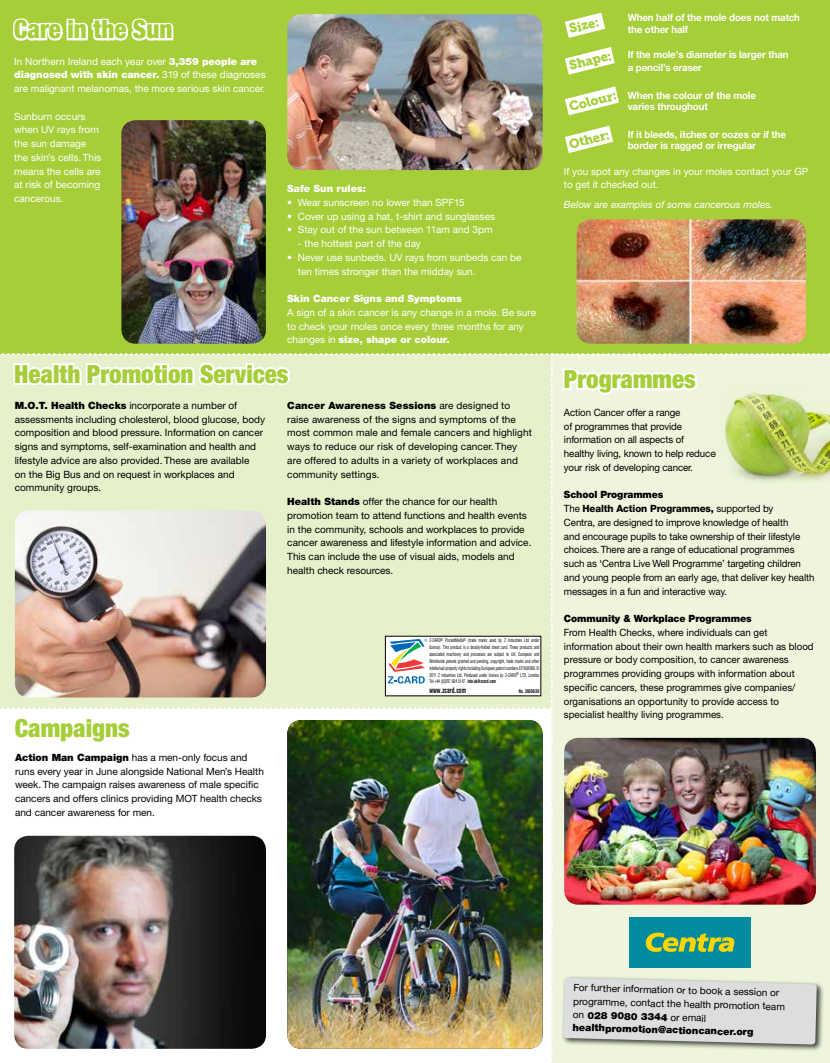
<style>
.page{position:relative;width:830px;height:1063px;background:#fff}
.page>*{position:absolute;margin:0;border:0;box-sizing:border-box;transform-origin:0 0}
.t1{font:900 condensed 25px "Helvetica Neue LT Std";color:#a6ce39}
.t2{font:900 condensed 25px "Helvetica Neue";color:#a6ce39}
.t3{font:13.12px "Museo Slab 900";color:#a6ce39}
.t4{font:10px/13.8px "Helvetica Neue CE";color:#000}
.t5{font:10px/13.8px "Helvetica Neue CE";color:#fff}
.t6{font:700 10px/11.2px "Helvetica Neue CE";letter-spacing:-.01em;color:#fff}
.t7{font:900 10px "Helvetica Neue CE";color:#fff}
.t8{font:italic 10px "Helvetica Neue CE";color:#fff}
.t9{font:900 10px "Helvetica Neue CE";letter-spacing:-.01em;color:#000}
.t10{font:700 condensed 7.5px "Helvetica";color:#000;scale:.75 1}
.t11{font:condensed 5px/6.9px "Helvetica";letter-spacing:-.015em;color:#000;text-align:justify;scale:.75 1}
.t12{font:700 condensed 5px "Helvetica";color:#000;scale:.75 1}
.s1{font-weight:900}
.s2{font-weight:700}
.s3{font-weight:800}
</style>
<div class="page">
<div style="left:0;top:0;width:829px;height:354px;background:#a6ce39"></div>
<svg style="left:12px;top:18px;width:162px;height:23px"></svg>
<img style="left:287px;top:14px;width:255px;height:156px">
<img style="left:121px;top:120px;width:145px;height:206px">
<img style="left:0;top:326px;width:830px;height:737px">
<svg style="left:565px;top:13px;width:40px;height:25px"></svg>
<svg style="left:565px;top:47px;width:49px;height:28px"></svg>
<svg style="left:565px;top:86px;width:53px;height:29px"></svg>
<svg style="left:565px;top:126px;width:48px;height:27px"></svg>
<img style="left:576px;top:219px;width:229px;height:125px">
<img style="left:15px;top:511px;width:251px;height:186px">
<h1 class="t2" style="left:14px;top:9px;width:160px">Care in the Sun</h1>
<p class="t5" style="left:14px;top:54px;width:253px">In Northern Ireland each year over <span class="s1">3,359 people are diagnosed with skin cancer.</span> 319 of these diagnoses are malignant melanomas, the more serious skin cancer.</p>
<p class="t5" style="left:14px;top:109px;width:88px">Sunburn occurs when UV rays from the sun damage the skin’s cells. This means the cells are at risk of becoming cancerous.</p>
<p class="t7" style="left:287px;top:182px;width:80px">Safe Sun rules:</p>
<p class="t5" style="left:287px;top:196px;width:179px">• Wear sunscreen no lower than SPF15</p>
<p class="t5" style="left:287px;top:209px;width:209px">• Cover up using a hat, t-shirt and sunglasses</p>
<p class="t5" style="left:287px;top:223px;width:207px">• Stay out of the sun between 11am and 3pm</p>
<p class="t5" style="left:298px;top:237px;width:124px">- the hottest part of the day</p>
<p class="t5" style="left:298px;top:251px;width:225px;text-indent:-11px">• Never use sunbeds. UV rays from sunbeds can be ten times stronger than the midday sun.</p>
<p class="t7" style="left:287px;top:292px;width:176px">Skin Cancer Signs and Symptoms</p>
<p class="t5" style="left:287px;top:306px;width:250px">A sign of a skin cancer is any change in a mole. Be sure to check your moles once every three months for any changes in <span class="s1">size, shape or colour.</span></p>
<h1 class="t1" style="left:14px;top:359px;width:276px">Health Promotion Services</h1>
<p class="t4" style="left:15px;top:398px;width:252px"><span class="s1">M.O.T. Health Checks</span> incorporate a number of assessments including cholesterol, blood glucose, body composition and blood pressure. Information on cancer signs and symptoms, self-examination and health and lifestyle advice are also provided. These are available<br>on the Big Bus and on request in workplaces and community groups.</p>
<p class="t4" style="left:287px;top:398px;width:246px"><span class="s1">Cancer Awareness Sessions</span> are designed to raise awareness of the signs and symptoms of the most common male and female cancers and highlight ways to reduce our risk of developing cancer. They are offered to adults in a variety of workplaces and community settings.</p>
<p class="t4" style="left:287px;top:495px;width:245px"><span class="s1">Health Stands</span> offer the chance for our health promotion team to attend functions and health events in the community, schools and workplaces to provide cancer awareness and lifestyle information and advice.<br>This can include the use of visual aids, models and health check resources.</p>
<h1 class="t1" style="left:15px;top:713px;width:116px">Campaigns</h1>
<p class="t4" style="left:15px;top:751px;width:250px"><span class="s1">Action Man Campaign</span> has a men-only focus and runs every year in June alongside National Men’s Health week. The campaign raises awareness of male specific cancers and offers clinics providing MOT health checks and cancer awareness for men.</p>
<p class="t11" style="left:429px;top:637px;width:148px">Z-CARD<sup>®</sup> PocketMedia<sup>®</sup> (trade marks used by Z Industries Ltd under licence). This product is a doubly-folded sheet card. These products and associated machinery and processes are subject to UK, European and Worldwide patents granted and pending, copyright, trade marks and other intellectual property rights including European patent numbers EP 602090. © 2011 Z Industries Ltd. Produced under licence by Z-CARD<sup>®</sup> LTD, London Tel +44 (0)207 924 5147 <span class="s2">info-uk@zcard.com</span></p>
<p class="t10" style="left:429px;top:685px;width:50px">www.zcard.com</p>
<p class="t12" style="left:518px;top:688px;width:29px">No. 30306/30</p>
<p class="t6" style="left:627px;top:12px;width:173px">When half of the mole does not match the other half</p>
<p class="t6" style="left:627px;top:47px;width:162px;line-height:13.8px">If the mole's diameter is larger than a pencil’s eraser</p>
<p class="t6" style="left:627px;top:90px;width:130px">When the colour of the mole varies throughout</p>
<p class="t6" style="left:627px;top:129px;width:160px">If it bleeds, itches or oozes or if the border is ragged or irregular</p>
<p class="t5" style="left:563px;top:165px;width:246px;line-height:12.5px">If you spot any changes in your moles contact your GP to get it checked out.</p>
<p class="t8" style="left:563px;top:198px;width:210px">Below are examples of some cancerous moles.</p>
<h2 class="t3" style="left:567px;top:22px;width:32px;rotate:-14deg">Size:</h2>
<h2 class="t3" style="left:567px;top:58px;width:45px;rotate:-14deg">Shape:</h2>
<h2 class="t3" style="left:567px;top:99px;width:50px;rotate:-14deg">Colour:</h2>
<h2 class="t3" style="left:567px;top:137px;width:43px;rotate:-14deg">Other:</h2>
<h1 class="t1" style="left:563px;top:364px;width:133px">Programmes</h1>
<p class="t4" style="left:563px;top:406px;width:153px">Action Cancer offer a range<br>of programmes that provide information on all aspects of healthy living, known to help reduce your risk of developing cancer.</p>
<p class="t4" style="left:563px;top:488px;width:252px"><span class="s1">School Programmes<br></span>The <span class="s3">Health Action Programmes,</span> supported by<br>Centra, are designed to improve knowledge of health<br>and encourage pupils to take ownership of their lifestyle choices. There are a range of educational programmes such as ‘Centra Live Well Programme’ targeting children and young people from an early age, that deliver key health messages in a fun and interactive way.</p>
<p class="t9" style="left:563px;top:612px;width:189px">Community &amp; Workplace Programmes</p>
<p class="t4" style="left:563px;top:626px;width:251px">From Health Checks, where individuals can get information about their own health markers such as blood pressure or body composition, to cancer awareness programmes providing groups with information about specific cancers, these programmes give companies/ organisations an opportunity to provide access to specialist healthy living programmes.</p>
<p class="t4" style="left:573px;top:981px;width:213px;line-height:13.4px;rotate:1deg">For further information or to book a session or programme, contact the health promotion team on <span class="s1">028 9080 3344</span> or email <span class="s1">healthpromotion@actioncancer.org</span></p>
</div>
